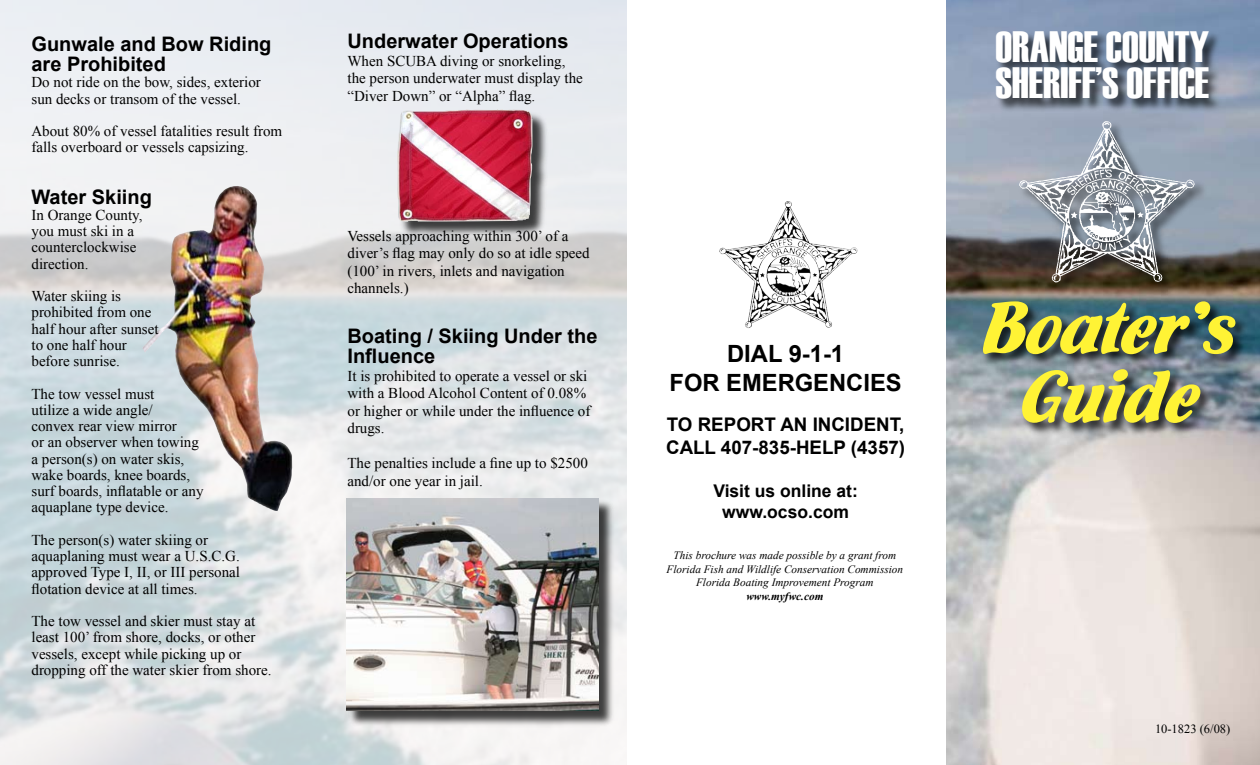
<style>
.page{position:relative;width:1260px;height:765px;background:#fff}
.page>*{position:absolute;margin:0;border:0;box-sizing:border-box;transform-origin:0 0}
.t1{font:78px/68.8px "Flamenco D";color:#fff335;text-align:center}
.t2{font:43.75px/36.2px "Haettenschweiler";color:#fff}
.t3{font:700 23.75px/28.5px "Arial";color:#000;text-align:center}
.t4{font:700 20px/20px "Arial";color:#000}
.t5{font:700 18.75px/22.5px "Arial";color:#000}
.t6{font:700 17.5px/21px "Arial";color:#000;text-align:center}
.t7{font:15px/16.2px "Times New Roman";color:#000}
.t8{font:12.5px "Times New Roman";color:#000}
.t9{font:italic 11.25px/13.5px "Times New Roman";color:#000;text-align:center}
.t10{font:italic 700 11.25px "Times New Roman";color:#000}
</style>
<div class="page">
<img style="left:0;top:0;width:626px;height:765px">
<img style="left:946px;top:0;width:314px;height:765px">
<div style="left:1018px;top:120px;width:191px;height:177px;background:#000;opacity:.75"></div>
<img style="left:1019px;top:134px;width:150px;height:149px">
<div style="left:994px;top:30px;width:229px;height:83px;background:#000;opacity:.75"></div>
<div style="left:982px;top:300px;width:268px;height:137px;background:#000;opacity:.75"></div>
<img style="left:719px;top:204px;width:118px;height:124px">
<img style="left:214px;top:420px;width:79px;height:92px">
<div style="left:398px;top:110px;width:152px;height:129px;background:#000;opacity:.75"></div>
<img style="left:396px;top:109px;width:137px;height:113px">
<div style="left:348px;top:499px;width:267px;height:228px;background:#000;opacity:.75"></div>
<img style="left:347px;top:498px;width:252px;height:213px">
<h3 class="t4" style="left:32px;top:35px;width:242px">Gunwale and Bow Riding are Prohibited</h3>
<p class="t7" style="left:32px;top:74px;width:231px">Do not ride on the bow, sides, exterior sun decks or transom of the vessel.</p>
<p class="t7" style="left:32px;top:123px;width:252px">About 80% of vessel fatalities result from falls overboard or vessels capsizing.</p>
<h3 class="t4" style="left:32px;top:187px;width:122px">Water Skiing</h3>
<p class="t7" style="left:32px;top:206px;width:113px">In Orange County, you must ski in a counterclockwise direction.</p>
<p class="t7" style="left:32px;top:288px;width:129px">Water skiing is prohibited from one half hour after sunset to one half hour before sunrise.</p>
<p class="t7" style="left:32px;top:385px;width:174px">The tow vessel must<br>utilize a wide angle/<br>convex rear view mirror<br>or an observer when towing a person(s) on water skis, wake boards, knee boards, surf boards, inflatable or any aquaplane type device.</p>
<p class="t7" style="left:32px;top:531px;width:210px">The person(s) water skiing or aquaplaning must wear a U.S.C.G. approved Type I, II, or III personal flotation device at all times.</p>
<p class="t7" style="left:32px;top:613px;width:242px">The tow vessel and skier must stay at least 100’ from shore, docks, or other vessels, except while picking up or dropping off the water skier from shore.</p>
<h3 class="t4" style="left:348px;top:32px;width:223px">Underwater Operations</h3>
<p class="t7" style="left:348px;top:52px;width:237px;line-height:17.5px">When SCUBA diving or snorkeling, the person underwater must display the “Diver Down” or “Alpha” flag.</p>
<p class="t7" style="left:348px;top:227px;width:244px;line-height:17.5px">Vessels approaching within 300’ of a diver’s flag may only do so at idle speed (100’ in rivers, inlets and navigation channels.)</p>
<h3 class="t4" style="left:348px;top:327px;width:252px">Boating / Skiing Under the<br>Influence</h3>
<p class="t7" style="left:348px;top:367px;width:244px;line-height:17.5px">It is prohibited to operate a vessel or ski with a Blood Alcohol Content of 0.08% or higher or while under the influence of drugs.</p>
<p class="t7" style="left:348px;top:454px;width:242px;line-height:17.5px">The penalties include a fine up to $2500 and/or one year in jail.</p>
<h3 class="t3" style="left:670px;top:340px;width:234px">DIAL 9-1-1<br>FOR EMERGENCIES</h3>
<p class="t5" style="left:666px;top:414px;width:240px">TO REPORT AN INCIDENT,<br>CALL 407-835-HELP (4357)</p>
<p class="t6" style="left:713px;top:481px;width:146px">Visit us online at: www.ocso.com</p>
<p class="t9" style="left:667px;top:548px;width:238px">This brochure was made possible by a grant from<br>Florida Fish and Wildlife Conservation Commission<br>Florida Boating Improvement Program</p>
<p class="t10" style="left:746px;top:588px;width:79px">www.myfwc.com</p>
<h2 class="t2" style="left:995px;top:29px;width:215px">ORANGE COUNTY<br>SHERIFF’S OFFICE</h2>
<h1 class="t1" style="left:985px;top:294px;width:255px">Boater’s<br>Guide</h1>
<p class="t8" style="left:1155px;top:721px;width:77px">10-1823 (6/08)</p>
</div>
